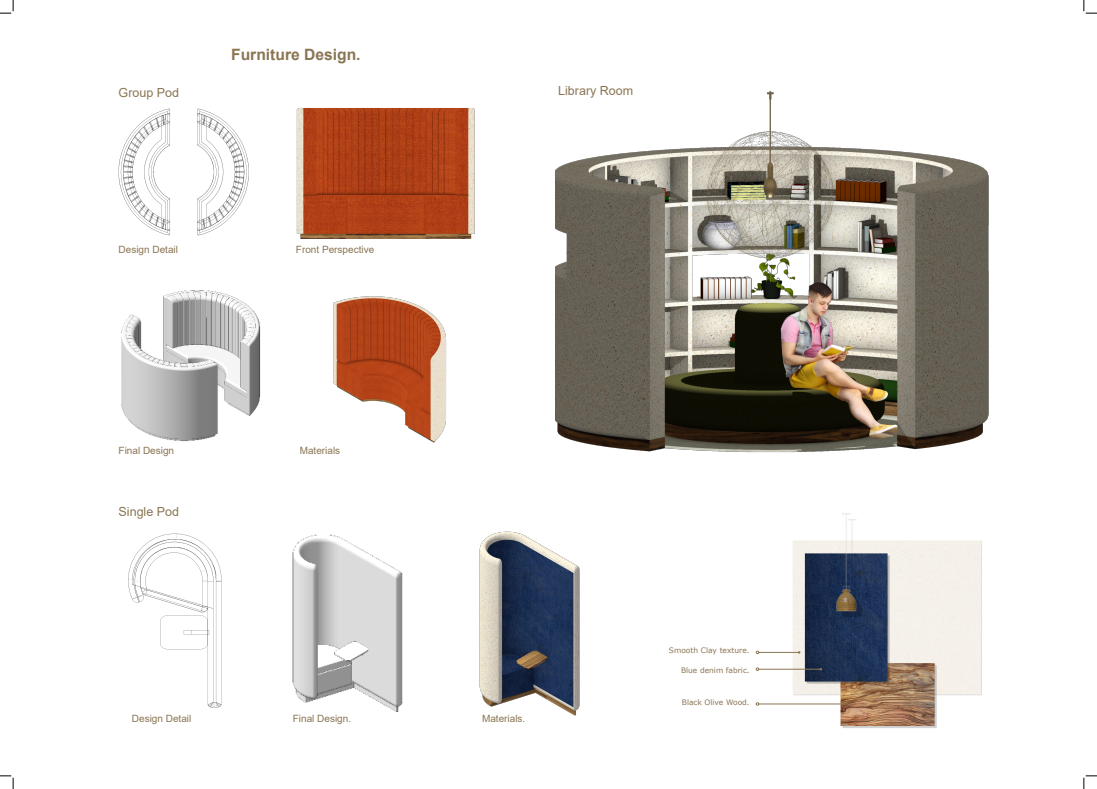
<style>
.page{position:relative;width:1097px;height:789px;background:#fff}
.page>*{position:absolute;margin:0;border:0;box-sizing:border-box;transform-origin:0 0}
.t1{font:700 15.62px "Arial";color:#8a7553}
.t2{font:12.5px "Arial";color:#8a7553}
.t3{font:10px "Arial";color:#8a7553}
.t4{font:7.5px "Verdana";color:#8a7553}
</style>
<div class="page">
<img style="left:555px;top:91px;width:434px;height:362px">
<img style="left:479px;top:531px;width:101px;height:185px">
<img style="left:333px;top:296px;width:114px;height:147px">
<img style="left:128px;top:533px;width:94px;height:175px">
<img style="left:118px;top:108px;width:131px;height:128px">
<img style="left:756px;top:513px;width:226px;height:215px">
<hr style="left:758px;top:651px;width:41px;height:1px;background:#8a7553">
<hr style="left:758px;top:668px;width:62px;height:1px;background:#8a7553">
<hr style="left:758px;top:703px;width:93px;height:1px;background:#8a7553">
<img style="left:296px;top:108px;width:179px;height:131px">
<img style="left:121px;top:290px;width:140px;height:151px">
<img style="left:292px;top:534px;width:111px;height:178px">
<svg style="left:0;top:0;width:14px;height:14px"></svg>
<svg style="left:0;top:775px;width:14px;height:13px"></svg>
<svg style="left:1083px;top:0;width:13px;height:14px"></svg>
<svg style="left:1083px;top:775px;width:13px;height:13px"></svg>
<p class="t2" style="left:119px;top:84px;width:62px">Group Pod</p>
<h1 class="t1" style="left:231px;top:43px;width:131px">Furniture Design.</h1>
<p class="t3" style="left:119px;top:242px;width:61px">Design Detail</p>
<p class="t3" style="left:296px;top:242px;width:80px">Front Perspective</p>
<p class="t2" style="left:558px;top:81px;width:77px">Library Room</p>
<p class="t3" style="left:119px;top:443px;width:57px">Final Design</p>
<p class="t3" style="left:300px;top:443px;width:42px">Materials</p>
<p class="t2" style="left:119px;top:502px;width:62px">Single Pod</p>
<p class="t3" style="left:132px;top:711px;width:61px">Design Detail</p>
<p class="t3" style="left:293px;top:711px;width:60px">Final Design.</p>
<p class="t3" style="left:482px;top:711px;width:45px">Materials.</p>
<p class="t4" style="left:669px;top:644px;width:82px">Smooth Clay texture.</p>
<p class="t4" style="left:681px;top:665px;width:70px">Blue denim fabric.</p>
<p class="t4" style="left:681px;top:696px;width:69px">Black Olive Wood.</p>
</div>
